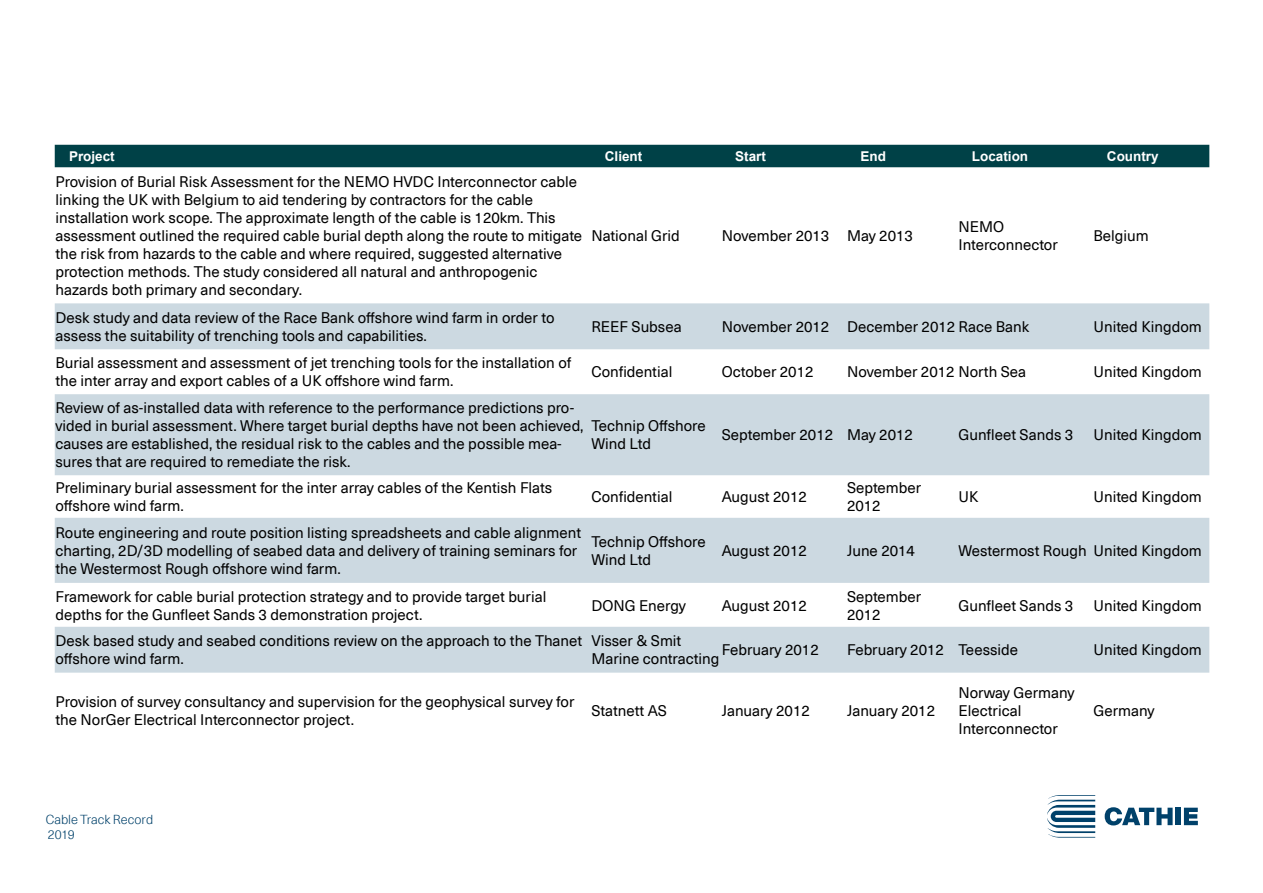
<style>
.page{position:relative;width:1263px;height:893px;background:#fff}
.page>*{position:absolute;margin:0;border:0;box-sizing:border-box;transform-origin:0 0}
.t1{font:15px/18px "Neue Haas Unica Pro";color:#000}
.t2{font:700 13.5px "Arial";color:#fff}
.t3{font:300 12.75px/15px "Neue Haas Unica Pro";color:#00416a}
</style>
<div class="page">
<svg style="left:1047px;top:795px;width:48px;height:43px"></svg>
<svg style="left:1105px;top:807px;width:67px;height:18px"></svg>
<div style="left:1176px;top:808px;width:5px;height:17px;background:#00416a"></div>
<svg style="left:1184px;top:808px;width:14px;height:17px"></svg>
<div style="left:55px;top:145px;width:1154px;height:22px;background:#004147"></div>
<svg style="left:55px;top:303px;width:1154px;height:370px;fill:#ccd9e1"></svg>
<p class="t2" style="left:69px;top:147px;width:47px">Project</p>
<p class="t2" style="left:605px;top:147px;width:39px">Client</p>
<p class="t2" style="left:735px;top:147px;width:32px">Start</p>
<p class="t2" style="left:860px;top:147px;width:27px">End</p>
<p class="t2" style="left:972px;top:147px;width:58px">Location</p>
<p class="t2" style="left:1107px;top:147px;width:53px">Country</p>
<p class="t1" style="left:56px;top:173px;width:523px">Provision of Burial Risk Assessment for the NEMO HVDC Interconnector cable linking the UK with Belgium to aid tendering by contractors for the cable</p>
<p class="t1" style="left:56px;top:209px;width:528px">installation work scope. The approximate length of the cable is 120km. This assessment outlined the required cable burial depth along the route to mitigate the risk from hazards to the cable and where required, suggested alternative protection methods. The study considered all natural and anthropogenic</p>
<p class="t1" style="left:56px;top:281px;width:248px">hazards both primary and secondary.</p>
<p class="t1" style="left:958px;top:218px;width:47px">NEMO</p>
<p class="t1" style="left:958px;top:236px;width:101px">Interconnector</p>
<p class="t1" style="left:591px;top:227px;width:90px">National Grid</p>
<p class="t1" style="left:722px;top:227px;width:109px">November 2013</p>
<p class="t1" style="left:847px;top:227px;width:67px">May 2013</p>
<p class="t1" style="left:1093px;top:227px;width:57px">Belgium</p>
<p class="t1" style="left:56px;top:309px;width:500px">Desk study and data review of the Race Bank offshore wind farm in order to assess the suitability of trenching tools and capabilities.</p>
<p class="t1" style="left:591px;top:318px;width:92px">REEF Subsea</p>
<p class="t1" style="left:722px;top:318px;width:109px">November 2012</p>
<p class="t1" style="left:847px;top:318px;width:184px">December 2012 Race Bank</p>
<p class="t1" style="left:1093px;top:318px;width:110px">United Kingdom</p>
<p class="t1" style="left:56px;top:354px;width:517px">Burial assessment and assessment of jet trenching tools for the installation of the inter array and export cables of a UK offshore wind farm.</p>
<p class="t1" style="left:591px;top:363px;width:83px">Confidential</p>
<p class="t1" style="left:722px;top:363px;width:93px">October 2012</p>
<p class="t1" style="left:847px;top:363px;width:181px">November 2012 North Sea</p>
<p class="t1" style="left:1093px;top:363px;width:110px">United Kingdom</p>
<p class="t1" style="left:56px;top:399px;width:530px">Review of as-installed data with reference to the performance predictions pro&shy;vided in burial assessment. Where target burial depths have not been achieved, causes are established, the residual risk to the cables and the possible mea&shy;sures that are required to remediate the risk.</p>
<p class="t1" style="left:591px;top:417px;width:116px">Technip Offshore<br>Wind Ltd</p>
<p class="t1" style="left:722px;top:426px;width:113px">September 2012</p>
<p class="t1" style="left:847px;top:426px;width:67px">May 2012</p>
<p class="t1" style="left:958px;top:426px;width:116px">Gunfleet Sands 3</p>
<p class="t1" style="left:1093px;top:426px;width:110px">United Kingdom</p>
<p class="t1" style="left:56px;top:479px;width:498px">Preliminary burial assessment for the inter array cables of the Kentish Flats offshore wind farm.</p>
<p class="t1" style="left:591px;top:488px;width:83px">Confidential</p>
<p class="t1" style="left:722px;top:488px;width:87px">August 2012</p>
<p class="t1" style="left:847px;top:479px;width:76px">September<br>2012</p>
<p class="t1" style="left:958px;top:488px;width:21px">UK</p>
<p class="t1" style="left:1093px;top:488px;width:110px">United Kingdom</p>
<p class="t1" style="left:56px;top:524px;width:527px">Route engineering and route position listing spreadsheets and cable alignment charting, 2D/3D modelling of seabed data and delivery of training seminars for the Westermost Rough offshore wind farm.</p>
<p class="t1" style="left:591px;top:533px;width:116px">Technip Offshore<br>Wind Ltd</p>
<p class="t1" style="left:722px;top:542px;width:87px">August 2012</p>
<p class="t1" style="left:847px;top:542px;width:70px">June 2014</p>
<p class="t1" style="left:958px;top:542px;width:130px">Westermost Rough</p>
<p class="t1" style="left:1093px;top:542px;width:110px">United Kingdom</p>
<p class="t1" style="left:56px;top:587px;width:492px">Framework for cable burial protection strategy and to provide target burial depths for the Gunfleet Sands 3 demonstration project.</p>
<p class="t1" style="left:591px;top:596px;width:96px">DONG Energy</p>
<p class="t1" style="left:722px;top:596px;width:87px">August 2012</p>
<p class="t1" style="left:847px;top:587px;width:76px">September<br>2012</p>
<p class="t1" style="left:958px;top:596px;width:116px">Gunfleet Sands 3</p>
<p class="t1" style="left:1093px;top:596px;width:110px">United Kingdom</p>
<p class="t1" style="left:56px;top:632px;width:528px">Desk based study and seabed conditions review on the approach to the Thanet offshore wind farm.</p>
<p class="t1" style="left:591px;top:632px;width:92px">Visser &amp; Smit</p>
<p class="t1" style="left:722px;top:641px;width:99px">February 2012</p>
<p class="t1" style="left:847px;top:641px;width:99px">February 2012</p>
<p class="t1" style="left:958px;top:641px;width:61px">Teesside</p>
<p class="t1" style="left:1093px;top:641px;width:110px">United Kingdom</p>
<p class="t1" style="left:591px;top:650px;width:130px">Marine contracting</p>
<p class="t1" style="left:56px;top:692px;width:520px">Provision of survey consultancy and supervision for the geophysical survey for the NorGer Electrical Interconnector project.</p>
<p class="t1" style="left:591px;top:701px;width:77px">Statnett AS</p>
<p class="t1" style="left:722px;top:701px;width:90px">January 2012</p>
<p class="t1" style="left:847px;top:701px;width:90px">January 2012</p>
<p class="t1" style="left:958px;top:683px;width:117px">Norway Germany<br>Electrical</p>
<p class="t1" style="left:958px;top:719px;width:101px">Interconnector</p>
<p class="t1" style="left:1093px;top:701px;width:62px">Germany</p>
<p class="t3" style="left:46px;top:812px;width:109px">Cable Track Record<br>2019</p>
</div>
